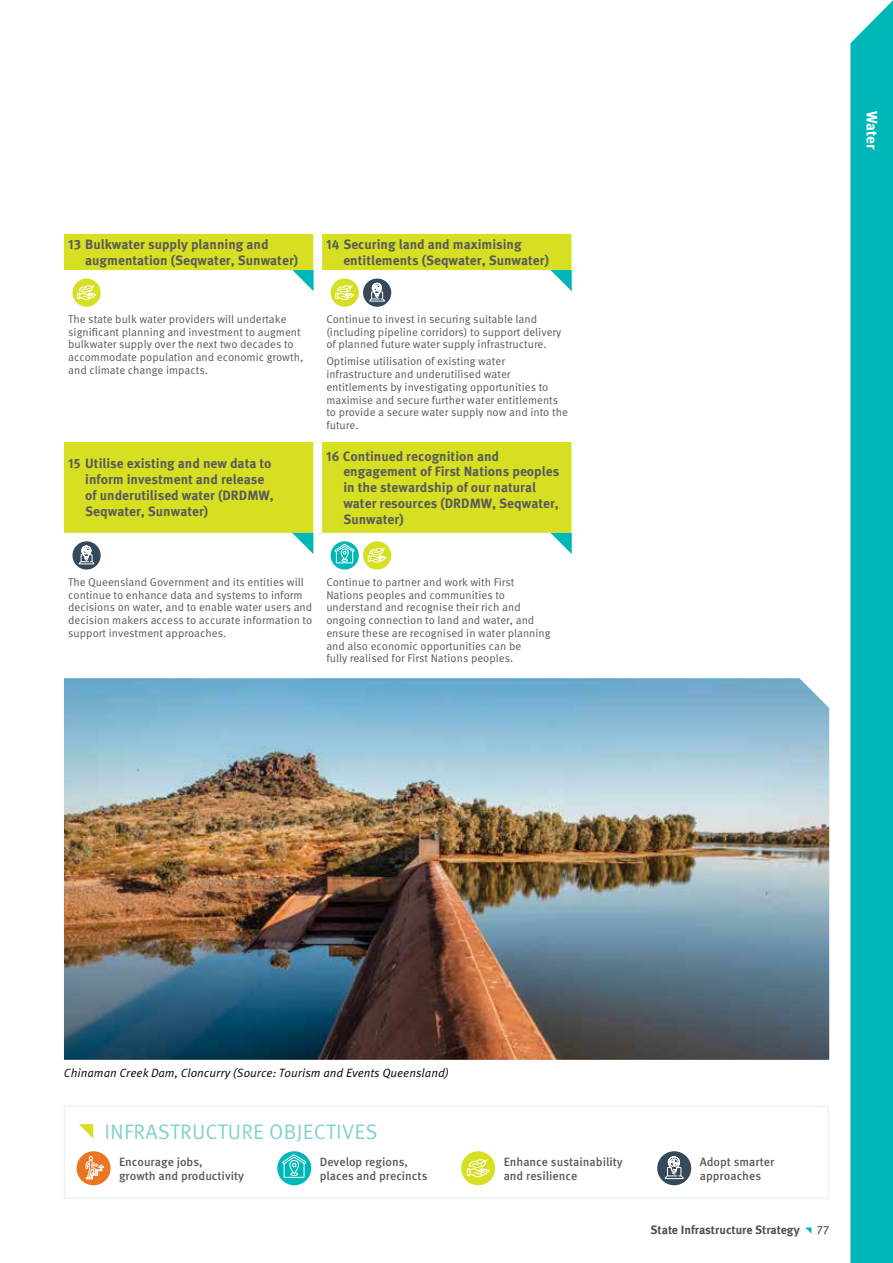
<style>
.page{position:relative;width:893px;height:1263px;background:#fff}
.page>*{position:absolute;margin:0;border:0;box-sizing:border-box;transform-origin:0 0}
.t1{font:21px "Meta Pro Norm";letter-spacing:.01em;color:#82d0d0}
.t2{font:700 15px "Meta Pro";color:#fff}
.t3{font:700 13.5px/15.8px "Meta Pro";color:#58595b}
.t4{font:500 12px/13.5px "Meta Pro";color:#58595b}
.t5{font:12px "Meta Pro Norm Ita";color:#000}
.t6{font:700 12px "Meta Pro";color:#4d4d4f}
.t7{font:12px "Meta Pro";color:#4d4d4f}
.t8{font:11.25px/12.8px "Meta Pro Norm";color:#58595b}
</style>
<div class="page">
<svg style="left:64px;top:234px;width:250px;height:299px"></svg>
<div style="left:322px;top:234px;width:250px;height:36px;background:#d7df23"></div>
<svg style="left:322px;top:278px;width:250px;height:292px"></svg>
<div style="left:72px;top:279px;width:29px;height:28px;background:#d7df23;border-radius:50%"></div>
<svg style="left:77px;top:285px;width:19px;height:15px"></svg>
<div style="left:363px;top:279px;width:28px;height:28px;background:#36495a;border-radius:50%"></div>
<svg style="left:369px;top:282px;width:16px;height:20px"></svg>
<div style="left:331px;top:279px;width:28px;height:28px;background:#d7df23;border-radius:50%"></div>
<svg style="left:335px;top:285px;width:19px;height:15px"></svg>
<div style="left:72px;top:541px;width:29px;height:28px;background:#36495a;border-radius:50%"></div>
<svg style="left:78px;top:545px;width:17px;height:20px"></svg>
<div style="left:363px;top:541px;width:28px;height:28px;background:#d7df23;border-radius:50%"></div>
<svg style="left:367px;top:548px;width:20px;height:15px"></svg>
<div style="left:331px;top:541px;width:28px;height:28px;background:#00b7b7;border-radius:50%"></div>
<svg style="left:334px;top:543px;width:21px;height:21px"></svg>
<svg style="left:292px;top:270px;width:22px;height:21px"></svg>
<svg style="left:550px;top:270px;width:22px;height:21px"></svg>
<svg style="left:292px;top:533px;width:21px;height:21px"></svg>
<svg style="left:550px;top:533px;width:22px;height:21px"></svg>
<img style="left:64px;top:678px;width:765px;height:382px">
<div style="left:64px;top:1106px;width:765px;height:93px;border:2px solid #e8f5f4"></div>
<div style="left:77px;top:1151px;width:34px;height:34px;background:#ea7624;border-radius:50%"></div>
<svg style="left:85px;top:1151px;width:20px;height:35px"></svg>
<div style="left:277px;top:1151px;width:34px;height:34px;background:#00b7b7;border-radius:50%"></div>
<svg style="left:282px;top:1154px;width:25px;height:24px"></svg>
<div style="left:657px;top:1151px;width:34px;height:34px;background:#36495a;border-radius:50%"></div>
<svg style="left:664px;top:1156px;width:20px;height:24px"></svg>
<div style="left:461px;top:1151px;width:34px;height:34px;background:#d7df23;border-radius:50%"></div>
<svg style="left:467px;top:1159px;width:23px;height:18px"></svg>
<svg style="left:79px;top:1124px;width:14px;height:14px"></svg>
<div style="left:850px;top:0;width:43px;height:1263px;background:#00b7b7"></div>
<svg style="left:805px;top:1227px;width:6px;height:6px"></svg>
<p class="t3" style="left:85px;top:237px;width:214px;text-indent:-17px">13 Bulkwater supply planning and augmentation (Seqwater, Sunwater)</p>
<p class="t3" style="left:343px;top:237px;width:207px;text-indent:-17px">14 Securing land and maximising entitlements (Seqwater, Sunwater)</p>
<p class="t8" style="left:68px;top:312px;width:237px">The state bulk water providers will undertake significant planning and investment to augment bulkwater supply over the next two decades to accommodate population and economic growth, and climate change impacts.</p>
<p class="t8" style="left:326px;top:312px;width:237px">Continue to invest in securing suitable land (including pipeline corridors) to support delivery of planned future water supply infrastructure.</p>
<p class="t8" style="left:326px;top:354px;width:243px">Optimise utilisation of existing water infrastructure and underutilised water entitlements by investigating opportunities to maximise and secure further water entitlements to provide a secure water supply now and into the future.</p>
<p class="t3" style="left:85px;top:456px;width:190px;text-indent:-17px">15 Utilise existing and new data to inform investment and release of underutilised water (DRDMW,<br>Seqwater, Sunwater)</p>
<p class="t3" style="left:343px;top:448px;width:218px;text-indent:-17px">16 Continued recognition and engagement of First Nations peoples in the stewardship of our natural water resources (DRDMW, Seqwater,<br>Sunwater)</p>
<p class="t8" style="left:68px;top:575px;width:246px">The Queensland Government and its entities will continue to enhance data and systems to inform decisions on water, and to enable water users and decision makers access to accurate information to support investment approaches.</p>
<p class="t8" style="left:326px;top:575px;width:226px">Continue to partner and work with First Nations peoples and communities to understand and recognise their rich and ongoing connection to land and water, and ensure these are recognised in water planning and also economic opportunities can be<br>fully realised for First Nations peoples.</p>
<h2 class="t2" style="left:881px;top:111px;width:40px;rotate:90deg">Water</h2>
<p class="t5" style="left:64px;top:1064px;width:386px">Chinaman Creek Dam, Cloncurry (Source: Tourism and Events Queensland)</p>
<h1 class="t1" style="left:104px;top:1115px;width:275px">INFRASTRUCTURE OBJECTIVES</h1>
<p class="t4" style="left:119px;top:1154px;width:127px">Encourage jobs,<br>growth and productivity</p>
<p class="t4" style="left:320px;top:1154px;width:109px">Develop regions, places and precincts</p>
<p class="t4" style="left:700px;top:1154px;width:76px">Adopt smarter approaches</p>
<p class="t4" style="left:504px;top:1154px;width:121px">Enhance sustainability and resilience</p>
<p class="t6" style="left:650px;top:1222px;width:151px">State Infrastructure Strategy</p>
<p class="t7" style="left:817px;top:1222px;width:14px">77</p>
</div>
